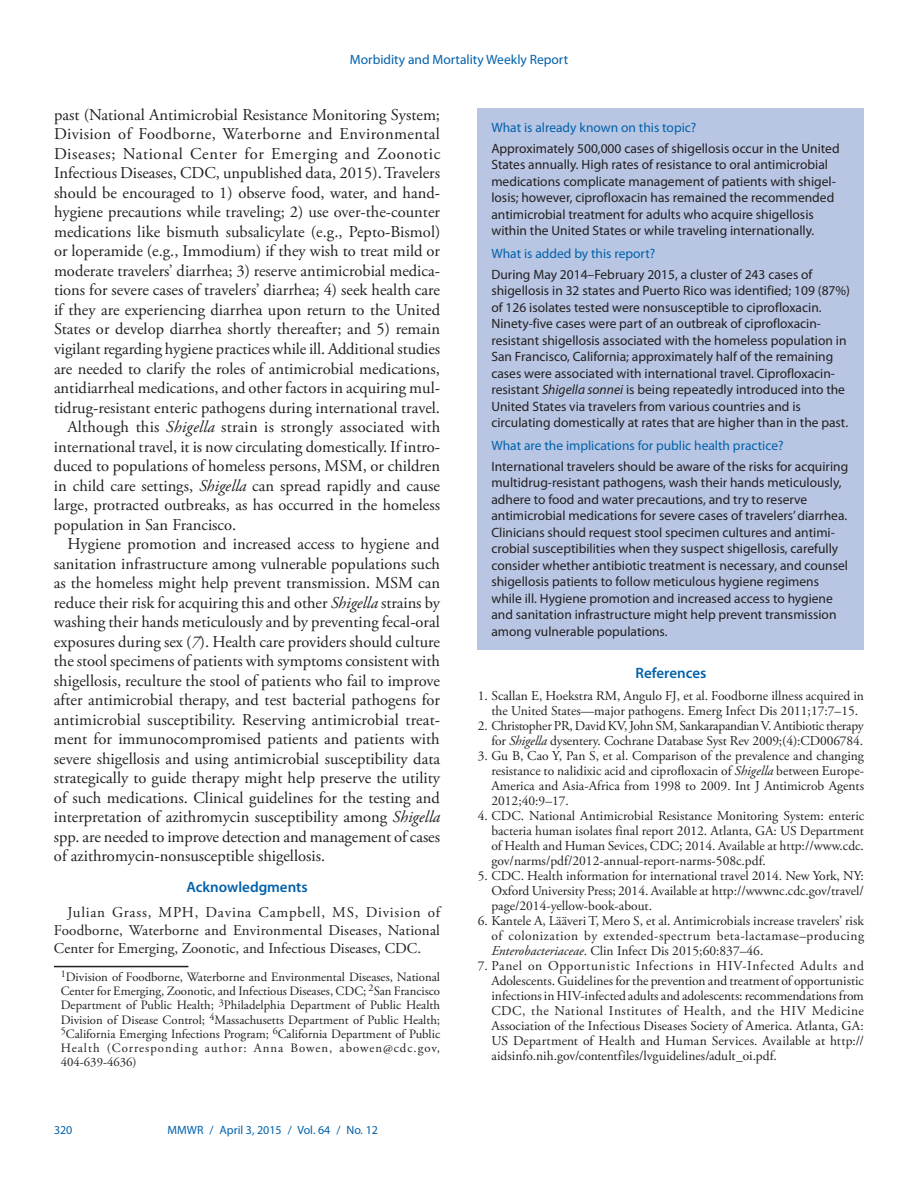
<style>
.page{position:relative;width:918px;height:1188px;background:#fff}
.page>*{position:absolute;margin:0;border:0;box-sizing:border-box;transform-origin:0 0}
.Paragraph{font:16.5px/19.5px "Adobe Garamond Pro";color:#231f20;text-align:justify}
.Acknowledgment{font:15px/18px "Adobe Garamond Pro";color:#231f20;text-align:justify}
.Acknowledgment_Head{font:600 15px "Myriad Pro";color:#0161ab}
.Ref_Title{font:600 15px "Myriad Pro";color:#0161ab}
.Summary_Box_Text{font:13.5px/16.5px "Myriad Pro";color:#231f20}
.References{font:13.5px/15px "Adobe Garamond Pro";color:#231f20;text-align:justify}
.Summary_Box_Heading{font:13.5px "Myriad Pro";color:#0161ab}
.References-2{font:13.5px/15px "Adobe Garamond Pro";letter-spacing:-.02em;color:#231f20;text-align:right}
.Author_Affiliations{font:12.75px/14.2px "Adobe Garamond Pro";letter-spacing:.08em;color:#231f20;text-align:justify}
.t1{font:12px "Myriad Pro";color:#0161ab}
.s1{font-style:italic}
</style>
<div class="page">
<hr style="left:54px;top:966px;width:134px;height:1px;background:#231f20">
<div style="left:478px;top:108px;width:386px;height:541px;background:#b8c6e3"></div>
<p class="Summary_Box_Heading" style="left:350px;top:51px;width:220px">Morbidity and Mortality Weekly Report</p>
<p class="Paragraph" style="left:54px;top:106px;width:388px">past (National Antimicrobial Resistance Monitoring System; Division of Foodborne, Waterborne and Environmental Diseases; National Center for Emerging and Zoonotic Infectious Diseases, CDC, unpublished data, 2015). Travelers should be encouraged to 1) observe food, water, and hand&shy;hygiene precautions while traveling; 2) use over-the-counter medications like bismuth subsalicylate (e.g., Pepto-Bismol) or loperamide (e.g., Immodium) if they wish to treat mild or moderate travelers’ diarrhea; 3) reserve antimicrobial medica&shy;tions for severe cases of travelers’ diarrhea; 4) seek health care if they are experiencing diarrhea upon return to the United States or develop diarrhea shortly thereafter; and 5) remain vigilant regarding hygiene practices while ill. Additional studies are needed to clarify the roles of antimicrobial medications, antidiarrheal medications, and other factors in acquiring mul&shy;tidrug-resistant enteric pathogens during international travel.</p>
<p class="Paragraph" style="left:54px;top:418px;width:388px;text-indent:14px">Although this <span class="s1">Shigella</span> strain is strongly associated with international travel, it is now circulating domestically. If intro&shy;duced to populations of homeless persons, MSM, or children in child care settings, <span class="s1">Shigella</span> can spread rapidly and cause large, protracted outbreaks, as has occurred in the homeless population in San Francisco.</p>
<p class="Paragraph" style="left:54px;top:535px;width:388px;text-indent:13px">Hygiene promotion and increased access to hygiene and sanitation infrastructure among vulnerable populations such as the homeless might help prevent transmission. MSM can reduce their risk for acquiring this and other <span class="s1">Shigella</span> strains by washing their hands meticulously and by preventing fecal-oral exposures during sex (<span class="s1">7</span>). Health care providers should culture the stool specimens of patients with symptoms consistent with shigellosis, reculture the stool of patients who fail to improve after antimicrobial therapy, and test bacterial pathogens for antimicrobial susceptibility. Reserving antimicrobial treat&shy;ment for immunocompromised patients and patients with severe shigellosis and using antimicrobial susceptibility data strategically to guide therapy might help preserve the utility of such medications. Clinical guidelines for the testing and interpretation of azithromycin susceptibility among <span class="s1">Shigella </span>spp. are needed to improve detection and management of cases of azithromycin-nonsusceptible shigellosis.</p>
<p class="Acknowledgment_Head" style="left:186px;top:878px;width:123px">Acknowledgments</p>
<p class="Acknowledgment" style="left:54px;top:904px;width:388px;text-indent:13px">Julian Grass, MPH, Davina Campbell, MS, Division of Foodborne, Waterborne and Environmental Diseases, National Center for Emerging, Zoonotic, and Infectious Diseases, CDC.</p>
<p class="Author_Affiliations" style="left:61px;top:970px;width:381px"><sup>1</sup>Division of Foodborne, Waterborne and Environmental Diseases, National Center for Emerging, Zoonotic, and Infectious Diseases, CDC; <sup>2</sup>San Francisco Department of Public Health; <sup>3</sup>Philadelphia Department of Public Health Division of Disease Control; <sup>4</sup>Massachusetts Department of Public Health; <sup>5</sup>California Emerging Infections Program; <sup>6</sup>California Department of Public Health (Corresponding author: Anna Bowen, abowen@cdc.gov, 404-639-4636)</p>
<p class="t1" style="left:54px;top:1123px;width:20px">320</p>
<p class="t1" style="left:168px;top:1123px;width:212px">MMWR / April 3, 2015 / Vol. 64 / No. 12</p>
<p class="Summary_Box_Heading" style="left:491px;top:119px;width:206px">What is already known on this topic?</p>
<p class="Summary_Box_Text" style="left:491px;top:140px;width:350px">Approximately 500,000 cases of shigellosis occur in the United States annually. High rates of resistance to oral antimicrobial medications complicate management of patients with shigel&shy;losis; however, ciprofloxacin has remained the recommended antimicrobial treatment for adults who acquire shigellosis within the United States or while traveling internationally.</p>
<p class="Summary_Box_Heading" style="left:491px;top:245px;width:165px">What is added by this report?</p>
<p class="Summary_Box_Text" style="left:491px;top:266px;width:360px">During May 2014–February 2015, a cluster of 243 cases of shigellosis in 32 states and Puerto Rico was identified; 109 (87%) of 126 isolates tested were nonsusceptible to ciprofloxacin.<br>Ninety-five cases were part of an outbreak of ciprofloxacin&shy;resistant shigellosis associated with the homeless population in San Francisco, California; approximately half of the remaining cases were associated with international travel. Ciprofloxacin&shy;resistant <span class="s1">Shigella sonnei</span> is being repeatedly introduced into the United States via travelers from various countries and is circulating domestically at rates that are higher than in the past.</p>
<p class="Summary_Box_Heading" style="left:491px;top:437px;width:294px">What are the implications for public health practice?</p>
<p class="Summary_Box_Text" style="left:491px;top:458px;width:358px">International travelers should be aware of the risks for acquiring multidrug-resistant pathogens, wash their hands meticulously, adhere to food and water precautions, and try to reserve antimicrobial medications for severe cases of travelers’ diarrhea.<br>Clinicians should request stool specimen cultures and antimi&shy;crobial susceptibilities when they suspect shigellosis, carefully consider whether antibiotic treatment is necessary, and counsel shigellosis patients to follow meticulous hygiene regimens while ill. Hygiene promotion and increased access to hygiene and sanitation infrastructure might help prevent transmission among vulnerable populations.</p>
<p class="Ref_Title" style="left:636px;top:664px;width:72px">References</p>
<p class="References" style="left:478px;top:689px;width:388px;text-align:center">1. Scallan E, Hoekstra RM, Angulo FJ, et al. Foodborne illness acquired in the United States—major pathogens. Emerg Infect Dis 2011;17:7–15.</p>
<p class="References-2" style="left:478px;top:719px;width:387px">2. Christopher PR, David KV, John SM, Sankarapandian V. Antibiotic therapy for <span class="s1">Shigella</span> dysentery. Cochrane Database Syst Rev 2009;(4):CD006784.</p>
<p class="References" style="left:491px;top:749px;width:374px;text-indent:-14px">3. Gu B, Cao Y, Pan S, et al. Comparison of the prevalence and changing resistance to nalidixic acid and ciprofloxacin of <span class="s1">Shigella</span> between Europe-America and Asia-Africa from 1998 to 2009. Int J Antimicrob Agents 2012;40:9–17.</p>
<p class="References" style="left:491px;top:809px;width:374px;text-indent:-14px">4. CDC. National Antimicrobial Resistance Monitoring System: enteric bacteria human isolates final report 2012. Atlanta, GA: US Department of Health and Human Sevices, CDC; 2014. Available at http://www.cdc. gov/narms/pdf/2012-annual-report-narms-508c.pdf.</p>
<p class="References" style="left:491px;top:869px;width:374px;text-indent:-14px">5. CDC. Health information for international travel 2014. New York, NY:<br>Oxford University Press; 2014. Available at http://wwwnc.cdc.gov/travel/ page/2014-yellow-book-about.</p>
<p class="References" style="left:491px;top:914px;width:374px;text-indent:-14px">6. Kantele A, Lääveri T, Mero S, et al. Antimicrobials increase travelers’ risk of colonization by extended-spectrum beta-lactamase–producing <span class="s1">Enterobacteriaceae</span>. Clin Infect Dis 2015;60:837–46.</p>
<p class="References" style="left:491px;top:959px;width:374px;text-indent:-14px">7. Panel on Opportunistic Infections in HIV-Infected Adults and Adolescents. Guidelines for the prevention and treatment of opportunistic infections in HIV-infected adults and adolescents: recommendations from CDC, the National Institutes of Health, and the HIV Medicine Association of the Infectious Diseases Society of America. Atlanta, GA:<br>US Department of Health and Human Services. Available at http:// aidsinfo.nih.gov/contentfiles/lvguidelines/adult_oi.pdf.</p>
</div>
